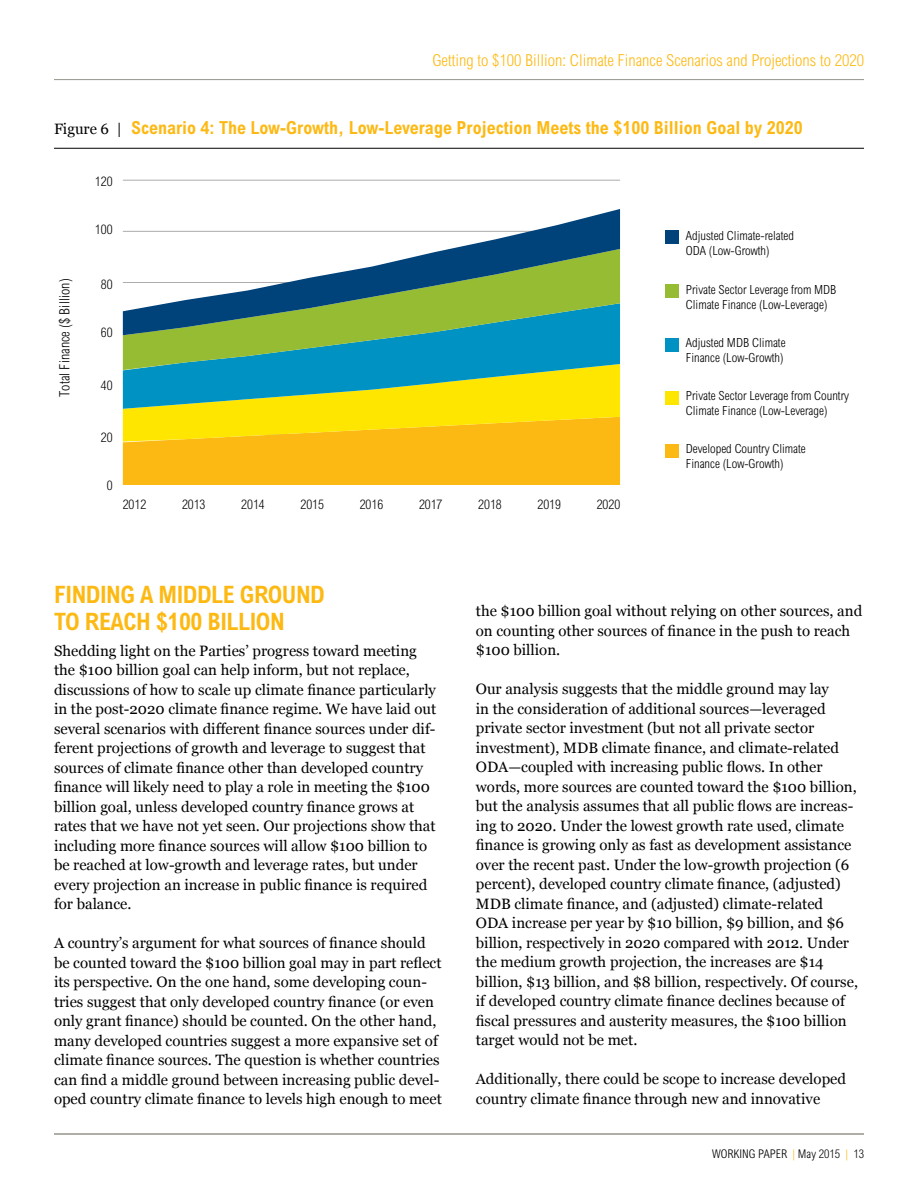
<style>
.page{position:relative;width:918px;height:1188px;background:#fff}
.page>*{position:absolute;margin:0;border:0;box-sizing:border-box;transform-origin:0 0}
.t1{font:700 condensed 24px/27px "Arial MT Std";letter-spacing:-.02em;color:#fdb913}
.t2{font:700 condensed 18px "Arial MT Std";color:#fdb913}
.t3{font:300 condensed 16.5px "Arial MT Std";color:#fdb913}
.t4{font:15px/19.5px "Georgia";color:#000}
.t5{font:300 condensed 14.1px "Arial MT Std";color:#010101}
.t6{font:300 condensed 13.2px "Arial MT Std";color:#010101}
.t7{font:300 condensed 12.6px/15.1px "Arial MT Std";color:#010101}
.t8{font:300 condensed 12px "Arial MT Std";color:#000}
.s1{font-family:"Georgia";font-weight:400;font-stretch:normal;font-size:15px;color:#000}
.s2{color:#fdb913}
</style>
<div class="page">
<hr style="left:54px;top:1134px;width:810px;height:1px;background:#94948b">
<hr style="left:54px;top:79px;width:810px;height:1px;background:#94948b">
<hr style="left:54px;top:148px;width:810px;height:1px;background:#000">
<hr style="left:123px;top:180px;width:497px;height:1px;background:#acacac">
<div style="left:665px;top:284px;width:14px;height:14px;background:#96bc33"></div>
<div style="left:665px;top:338px;width:14px;height:13px;background:#0092c3"></div>
<div style="left:665px;top:230px;width:14px;height:14px;background:#00427a"></div>
<div style="left:665px;top:391px;width:14px;height:14px;background:#ffe600"></div>
<div style="left:665px;top:445px;width:14px;height:13px;background:#fdb913"></div>
<svg style="left:123px;top:409px;width:497px;height:76px;background:#fdc50e"></svg>
<svg style="left:123px;top:370px;width:497px;height:39px;background:#86be5c"></svg>
<svg style="left:123px;top:335px;width:497px;height:35px;background:#2f9f96"></svg>
<svg style="left:123px;top:209px;width:497px;height:126px"></svg>
<p class="t3" style="left:432px;top:51px;width:433px">Getting to $100 Billion: Climate Finance Scenarios and Projections to 2020</p>
<p class="t2" style="left:54px;top:118px;width:750px"><span class="s1">Figure 6 |</span> Scenario 4: The Low-Growth, Low-Leverage Projection Meets the $100 Billion Goal by 2020</p>
<p class="t5" style="left:56px;top:397px;width:120px;rotate:-90deg">Total Finance ($ Billion)</p>
<p class="t6" style="left:95px;top:174px;width:19px">120</p>
<p class="t6" style="left:95px;top:222px;width:19px">100</p>
<p class="t6" style="left:101px;top:277px;width:13px">80</p>
<p class="t6" style="left:101px;top:325px;width:13px">60</p>
<p class="t6" style="left:101px;top:378px;width:13px">40</p>
<p class="t6" style="left:101px;top:429px;width:13px">20</p>
<p class="t6" style="left:107px;top:478px;width:7px">0</p>
<p class="t6" style="left:123px;top:497px;width:25px">2012</p>
<p class="t6" style="left:182px;top:497px;width:25px">2013</p>
<p class="t6" style="left:241px;top:497px;width:25px">2014</p>
<p class="t6" style="left:301px;top:497px;width:25px">2015</p>
<p class="t6" style="left:360px;top:497px;width:25px">2016</p>
<p class="t6" style="left:419px;top:497px;width:25px">2017</p>
<p class="t6" style="left:478px;top:497px;width:25px">2018</p>
<p class="t6" style="left:538px;top:497px;width:25px">2019</p>
<p class="t6" style="left:597px;top:497px;width:25px">2020</p>
<p class="t7" style="left:686px;top:228px;width:110px">Adjusted Climate-related<br>ODA (Low-Growth)</p>
<p class="t7" style="left:686px;top:282px;width:152px">Private Sector Leverage from MDB<br>Climate Finance (Low-Leverage)</p>
<p class="t7" style="left:686px;top:335px;width:101px">Adjusted MDB Climate<br>Finance (Low-Growth)</p>
<p class="t7" style="left:686px;top:388px;width:165px">Private Sector Leverage from Country<br>Climate Finance (Low-Leverage)</p>
<p class="t7" style="left:686px;top:441px;width:122px">Developed Country Climate<br>Finance (Low-Growth)</p>
<h1 class="t1" style="left:54px;top:581px;width:272px">FINDING A MIDDLE GROUND<br>TO REACH $100 BILLION</h1>
<p class="t4" style="left:54px;top:640px;width:384px">Shedding light on the Parties’ progress toward meeting the $100 billion goal can help inform, but not replace, discussions of how to scale up climate finance particularly in the post-2020 climate finance regime. We have laid out several scenarios with different finance sources under dif&shy;ferent projections of growth and leverage to suggest that sources of climate finance other than developed country finance will likely need to play a role in meeting the $100 billion goal, unless developed country finance grows at rates that we have not yet seen. Our projections show that including more finance sources will allow $100 billion to be reached at low-growth and leverage rates, but under every projection an increase in public finance is required for balance.</p>
<p class="t4" style="left:54px;top:933px;width:389px">A country’s argument for what sources of finance should be counted toward the $100 billion goal may in part reflect its perspective. On the one hand, some developing coun&shy;tries suggest that only developed country finance (or even only grant finance) should be counted. On the other hand, many developed countries suggest a more expansive set of climate finance sources. The question is whether countries can find a middle ground between increasing public devel&shy;oped country climate finance to levels high enough to meet</p>
<p class="t4" style="left:476px;top:601px;width:388px">the $100 billion goal without relying on other sources, and on counting other sources of finance in the push to reach $100 billion.</p>
<p class="t4" style="left:476px;top:679px;width:384px">Our analysis suggests that the middle ground may lay<br>in the consideration of additional sources—leveraged private sector investment (but not all private sector investment), MDB climate finance, and climate-related ODA—coupled with increasing public flows. In other words, more sources are counted toward the $100 billion, but the analysis assumes that all public flows are increas&shy;ing to 2020. Under the lowest growth rate used, climate finance is growing only as fast as development assistance over the recent past. Under the low-growth projection (6 percent), developed country climate finance, (adjusted)<br>MDB climate finance, and (adjusted) climate-related ODA increase per year by $10 billion, $9 billion, and $6 billion, respectively in 2020 compared with 2012. Under the medium growth projection, the increases are $14 billion, $13 billion, and $8 billion, respectively. Of course, if developed country climate finance declines because of fiscal pressures and austerity measures, the $100 billion target would not be met.</p>
<p class="t4" style="left:476px;top:1069px;width:372px">Additionally, there could be scope to increase developed country climate finance through new and innovative</p>
<p class="t8" style="left:712px;top:1147px;width:153px">WORKING PAPER <span class="s2">|</span> May 2015 <span class="s2">|</span> 13</p>
</div>
